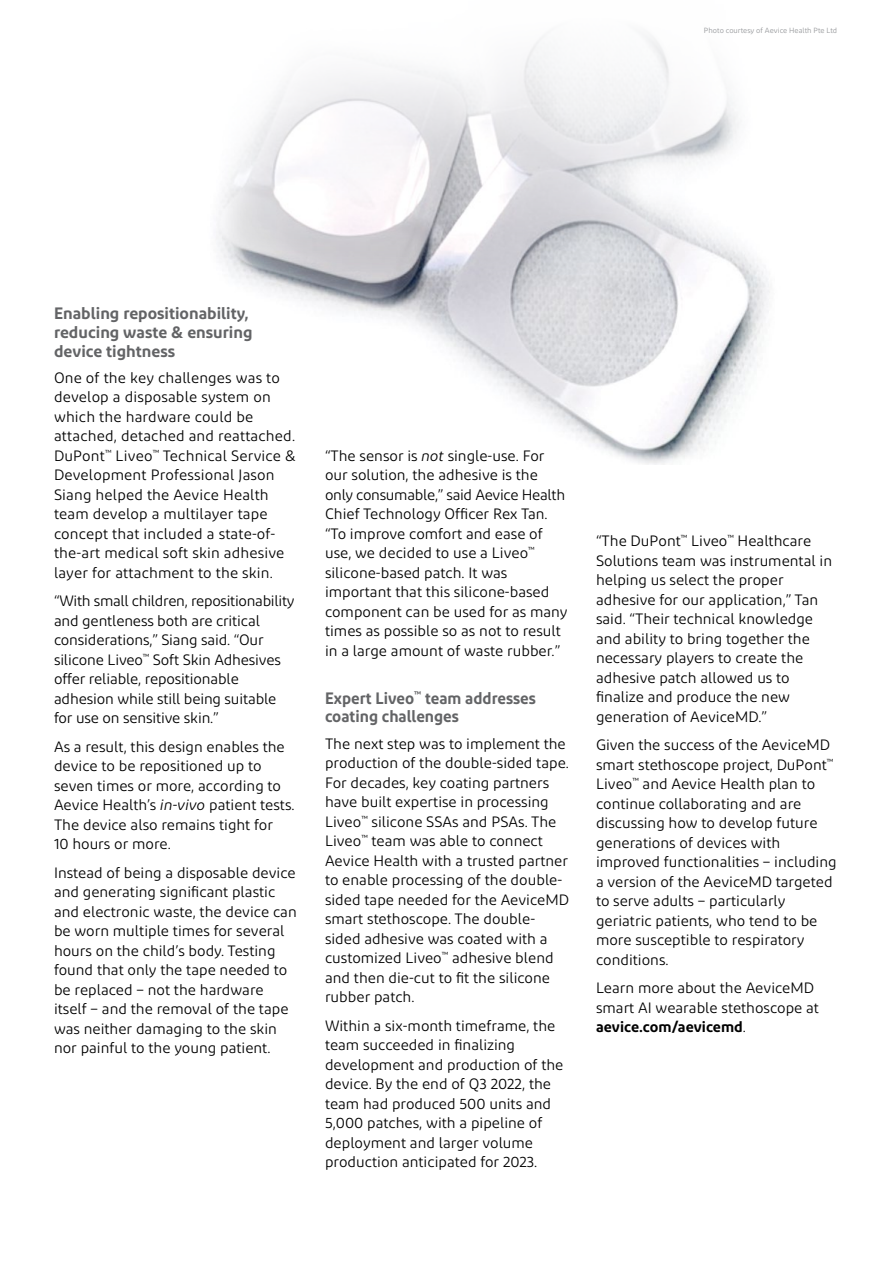
<style>
.page{position:relative;width:893px;height:1263px;background:#fff}
.page>*{position:absolute;margin:0;border:0;box-sizing:border-box;transform-origin:0 0}
.t1{font:600 16.5px/18.8px "Diodrum";color:#636466}
.t2{font:600 16.5px/18.8px "Diodrum";color:#636466;scale:.96 1}
.t3{font:15px/19.5px "Diodrum";color:#000}
.t4{font:7.5px "Diodrum";color:#939598}
.s1{font-style:italic}
.s2{font-weight:600}
</style>
<div class="page">
<img style="left:216px;top:36px;width:554px;height:428px">
<p class="t4" style="left:704px;top:25px;width:135px">Photo courtesy of Aevice Health Pte Ltd</p>
<p class="t1" style="left:54px;top:303px;width:200px">Enabling repositionability, reducing waste &amp; ensuring device tightness</p>
<p class="t3" style="left:54px;top:368px;width:243px">One of the key challenges was to develop a disposable system on which the hardware could be attached, detached and reattached.<br>DuPont<sup>™</sup> Liveo<sup>™</sup> Technical Service &amp;<br>Development Professional Jason<br>Siang helped the Aevice Health team develop a multilayer tape concept that included a state-of&shy;the-art medical soft skin adhesive layer for attachment to the skin.</p>
<p class="t3" style="left:54px;top:591px;width:242px">“With small children, repositionability and gentleness both are critical considerations,” Siang said. “Our silicone Liveo<sup>™</sup> Soft Skin Adhesives offer reliable, repositionable adhesion while still being suitable for use on sensitive skin.”</p>
<p class="t3" style="left:54px;top:737px;width:242px">As a result, this design enables the device to be repositioned up to seven times or more, according to<br>Aevice Health’s <span class="s1">in-vivo</span> patient tests.<br>The device also remains tight for<br>10 hours or more.</p>
<p class="t3" style="left:54px;top:863px;width:244px">Instead of being a disposable device and generating significant plastic and electronic waste, the device can be worn multiple times for several hours on the child’s body. Testing found that only the tape needed to be replaced – not the hardware itself – and the removal of the tape was neither damaging to the skin nor painful to the young patient.</p>
<p class="t3" style="left:325px;top:445px;width:244px">“The sensor is <span class="s1">not</span> single-use. For our solution, the adhesive is the only consumable,” said Aevice Health Chief Technology Officer Rex Tan. “To improve comfort and ease of use, we decided to use a Liveo<sup>™ </sup>silicone-based patch. It was important that this silicone-based component can be used for as many times as possible so as not to result in a large amount of waste rubber.”</p>
<p class="t2" style="left:325px;top:688px;width:221px">Expert Liveo<sup>™</sup> team addresses coating challenges</p>
<p class="t3" style="left:325px;top:733px;width:246px">The next step was to implement the production of the double-sided tape.<br>For decades, key coating partners have built expertise in processing<br>Liveo<sup>™</sup> silicone SSAs and PSAs. The<br>Liveo<sup>™</sup> team was able to connect<br>Aevice Health with a trusted partner to enable processing of the double&shy;sided tape needed for the AeviceMD smart stethoscope. The double&shy;sided adhesive was coated with a customized Liveo<sup>™</sup> adhesive blend and then die-cut to fit the silicone rubber patch.</p>
<p class="t3" style="left:325px;top:1015px;width:240px">Within a six-month timeframe, the team succeeded in finalizing development and production of the device. By the end of Q3 2022, the team had produced 500 units and<br>5,000 patches, with a pipeline of deployment and larger volume production anticipated for 2023.</p>
<p class="t3" style="left:596px;top:531px;width:238px">“The DuPont<sup>™</sup> Liveo<sup>™</sup> Healthcare<br>Solutions team was instrumental in helping us select the proper adhesive for our application,” Tan said. “Their technical knowledge and ability to bring together the necessary players to create the adhesive patch allowed us to finalize and produce the new generation of AeviceMD.”</p>
<p class="t3" style="left:596px;top:735px;width:242px">Given the success of the AeviceMD smart stethoscope project, DuPont<sup>™<br></sup>Liveo<sup>™</sup> and Aevice Health plan to continue collaborating and are discussing how to develop future generations of devices with improved functionalities – including a version of the AeviceMD targeted to serve adults – particularly geriatric patients, who tend to be more susceptible to respiratory conditions.</p>
<p class="t3" style="left:596px;top:978px;width:225px">Learn more about the AeviceMD smart AI wearable stethoscope at <span class="s2">aevice.com/aevicemd</span>.</p>
</div>
